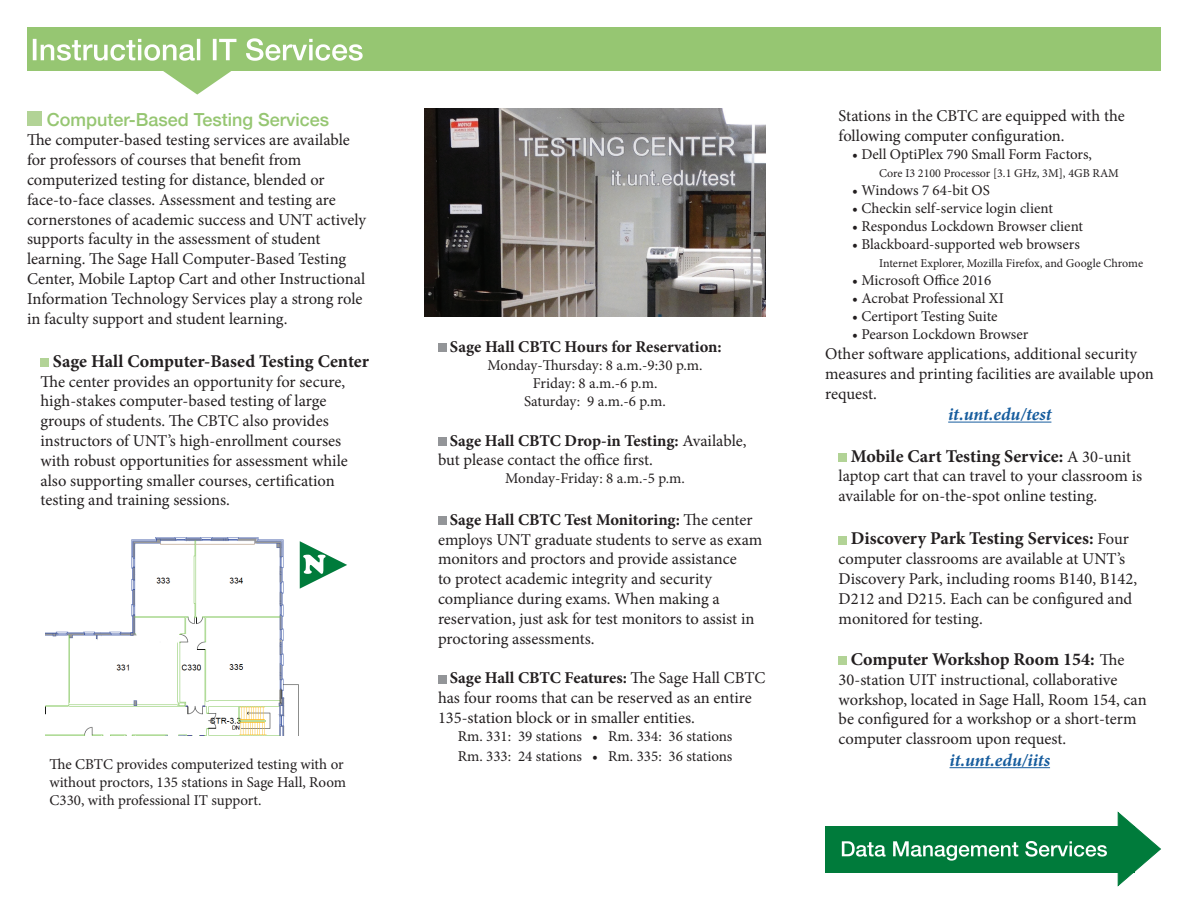
<style>
.page{position:relative;width:1188px;height:918px;background:#fff}
.page>*{position:absolute;margin:0;border:0;box-sizing:border-box;transform-origin:0 0}
.t1{font:700 18px "Minion Pro";letter-spacing:-.005em;color:#231f20}
.t2{font:italic 700 18px "Minion Pro";letter-spacing:-.005em;color:#175d9e}
.t3{font:500 18px "Helvetica Neue";color:#96c672}
.t4{font:16.5px/19.8px "Minion Pro";color:#231f20}
.t5{font:700 16.5px "Minion Pro";color:#231f20}
.t6{font:15px/18px "Minion Pro";color:#231f20}
.t7{font:12px "Minion Pro";color:#231f20}
.s1{font-weight:400;font-size:16.5px}
.s2{font-weight:700}
</style>
<div class="page">
<div style="left:27px;top:111px;width:15px;height:15px;background:#b2d396"></div>
<div style="left:40px;top:358px;width:9px;height:9px;background:#b2d396"></div>
<img style="left:46px;top:537px;width:254px;height:199px">
<svg style="left:300px;top:541px;width:47px;height:48px"></svg>
<div style="left:438px;top:344px;width:8px;height:8px;background:#939598"></div>
<div style="left:438px;top:437px;width:8px;height:9px;background:#939598"></div>
<div style="left:438px;top:517px;width:8px;height:8px;background:#939598"></div>
<div style="left:438px;top:675px;width:8px;height:8px;background:#939598"></div>
<div style="left:27px;top:27px;width:1134px;height:43px;background:#96c672"></div>
<svg style="left:33px;top:38px;width:330px;height:57px"></svg>
<hr style="left:948px;top:422px;width:103px;height:1px;background:#175d9e">
<hr style="left:950px;top:767px;width:100px;height:1px;background:#175d9e">
<div style="left:839px;top:453px;width:8px;height:9px;background:#b2d396"></div>
<div style="left:839px;top:536px;width:8px;height:8px;background:#b2d396"></div>
<div style="left:839px;top:657px;width:8px;height:8px;background:#b2d396"></div>
<div style="left:825px;top:826px;width:309px;height:46px;background:#007b3b"></div>
<svg style="left:1117px;top:811px;width:44px;height:76px"></svg>
<svg style="left:842px;top:841px;width:265px;height:20px"></svg>
<img style="left:424px;top:108px;width:342px;height:208px">
<p class="t4" style="left:839px;top:106px;width:288px">Stations in the CBTC are equipped with the following computer configuration.</p>
<p class="t6" style="left:852px;top:146px;width:241px">• Dell OptiPlex 790 Small Form Factors,</p>
<p class="t7" style="left:879px;top:165px;width:241px">Core I3 2100 Processor [3.1 GHz, 3M], 4GB RAM</p>
<p class="t6" style="left:852px;top:182px;width:139px">• Windows 7 64-bit OS</p>
<p class="t6" style="left:852px;top:200px;width:202px">• Checkin self-service login client</p>
<p class="t6" style="left:852px;top:218px;width:233px">• Respondus Lockdown Browser client</p>
<p class="t6" style="left:852px;top:236px;width:229px">• Blackboard-supported web browsers</p>
<p class="t7" style="left:879px;top:255px;width:266px">Internet Explorer, Mozilla Firefox, and Google Chrome</p>
<p class="t6" style="left:852px;top:272px;width:141px">• Microsoft Office 2016</p>
<p class="t6" style="left:852px;top:290px;width:153px">• Acrobat Professional XI</p>
<p class="t6" style="left:852px;top:308px;width:147px">• Certiport Testing Suite</p>
<p class="t6" style="left:852px;top:326px;width:178px">• Pearson Lockdown Browser</p>
<p class="t4" style="left:825px;top:344px;width:330px">Other software applications, additional security measures and printing facilities are available upon request.</p>
<p class="t2" style="left:948px;top:402px;width:105px">it.unt.edu/test</p>
<p class="t1" style="left:851px;top:443px;width:282px">Mobile Cart Testing Service: <span class="s1">A 30-unit</span></p>
<p class="t4" style="left:839px;top:466px;width:305px">laptop cart that can travel to your classroom is available for on-the-spot online testing.</p>
<p class="t1" style="left:851px;top:526px;width:280px">Discovery Park Testing Services: <span class="s1">Four</span></p>
<p class="t4" style="left:839px;top:549px;width:300px">computer classrooms are available at UNT’s Discovery Park, including rooms B140, B142, D212 and D215. Each can be configured and monitored for testing.</p>
<p class="t1" style="left:851px;top:647px;width:275px">Computer Workshop Room 154: <span class="s1">The</span></p>
<p class="t4" style="left:839px;top:670px;width:310px">30-station UIT instructional, collaborative workshop, located in Sage Hall, Room 154, can be configured for a workshop or a short-term computer classroom upon request.</p>
<p class="t3" style="left:47px;top:105px;width:284px">Computer-Based Testing Services</p>
<p class="t4" style="left:27px;top:130px;width:341px">The computer-based testing services are available for professors of courses that benefit from computerized testing for distance, blended or face-to-face classes. Assessment and testing are cornerstones of academic success and UNT actively supports faculty in the assessment of student learning. The Sage Hall Computer-Based Testing Center, Mobile Laptop Cart and other Instructional Information Technology Services play a strong role in faculty support and student learning.</p>
<p class="t1" style="left:53px;top:348px;width:318px">Sage Hall Computer-Based Testing Center</p>
<p class="t4" style="left:40px;top:371px;width:309px">The center provides an opportunity for secure, high-stakes computer-based testing of large groups of students. The CBTC also provides instructors of UNT’s high-enrollment courses with robust opportunities for assessment while also supporting smaller courses, certification testing and training sessions.</p>
<p class="t5" style="left:450px;top:335px;width:273px">Sage Hall CBTC Hours for Reservation:</p>
<p class="t6" style="left:488px;top:356px;width:217px">Monday-Thursday: 8 a.m.-9:30 p.m.</p>
<p class="t6" style="left:533px;top:374px;width:126px">Friday: 8 a.m.-6 p.m.</p>
<p class="t6" style="left:524px;top:392px;width:143px">Saturday: 9 a.m.-6 p.m.</p>
<p class="t4" style="left:438px;top:430px;width:310px;text-indent:12px"><span class="s2">Sage Hall CBTC Drop-in Testing:</span> Available, but please contact the office first.</p>
<p class="t6" style="left:505px;top:470px;width:181px">Monday-Friday: 8 a.m.-5 p.m.</p>
<p class="t4" style="left:438px;top:510px;width:326px;text-indent:12px"><span class="s2">Sage Hall CBTC Test Monitoring:</span> The center employs UNT graduate students to serve as exam monitors and proctors and provide assistance<br>to protect academic integrity and security compliance during exams. When making a reservation, just ask for test monitors to assist in proctoring assessments.</p>
<p class="t4" style="left:438px;top:668px;width:329px;text-indent:12px"><span class="s2">Sage Hall CBTC Features:</span> The Sage Hall CBTC has four rooms that can be reserved as an entire<br>135-station block or in smaller entities.</p>
<p class="t6" style="left:458px;top:727px;width:276px">Rm. 331: 39 stations • Rm. 334: 36 stations</p>
<p class="t6" style="left:458px;top:747px;width:276px">Rm. 333: 24 stations • Rm. 335: 36 stations</p>
<p class="t6" style="left:50px;top:755px;width:296px">The CBTC provides computerized testing with or</p>
<p class="t2" style="left:950px;top:747px;width:102px">it.unt.edu/iits</p>
<p class="t6" style="left:50px;top:773px;width:298px">without proctors, 135 stations in Sage Hall, Room<br>C330, with professional IT support.</p>
</div>
